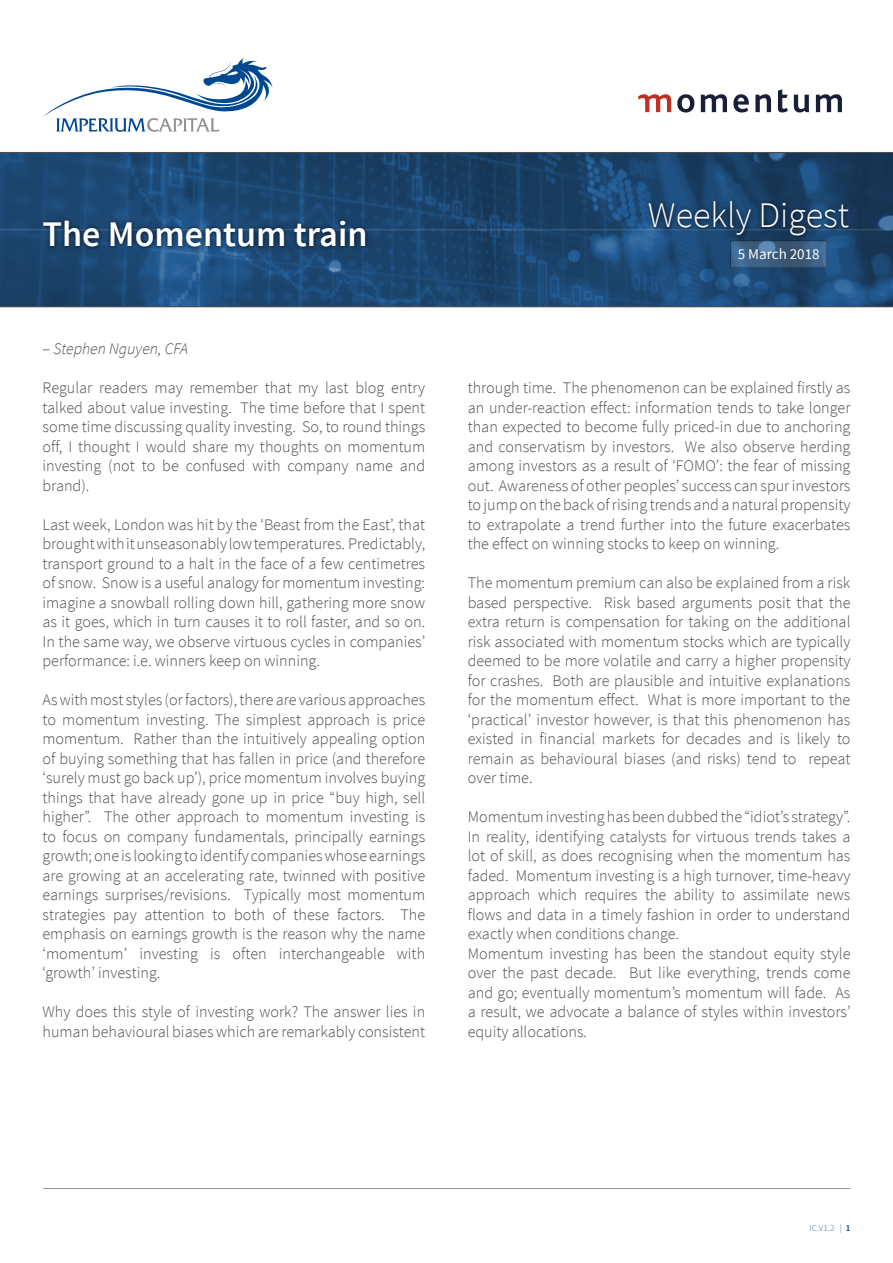
<style>
.page{position:relative;width:893px;height:1263px;background:#fff}
.page>*{position:absolute;margin:0;border:0;box-sizing:border-box;transform-origin:0 0}
.t1{font:600 36px "Source Sans Pro";color:#fff}
.t2{font:300 36px "Source Sans Pro";color:#fff}
.t3{font:300 16.2px/19.5px "Source Sans Pro";color:#4d4d4f;text-align:justify}
.t4{font:italic 300 16.2px "Source Sans Pro";color:#4d4d4f}
.t5{font:15px "Source Sans Pro";color:#fff}
.t6{font:9px "Source Sans Pro";color:#80a4c8}
.s1{font-style:normal}
.s2{font-weight:600;color:#004990}
</style>
<div class="page">
<svg style="left:0;top:153px;width:893px;height:153px;background:#1c4670"></svg>
<hr style="left:0;top:306px;width:893px;height:1px;background:#4d4d4f">
<hr style="left:0;top:152px;width:893px;height:1px;background:#4d4d4f">
<hr style="left:0;top:230px;width:893px;height:1px;background:#fff">
<svg style="left:638px;top:94px;width:33px;height:18px"></svg>
<svg style="left:701px;top:94px;width:26px;height:18px"></svg>
<svg style="left:733px;top:94px;width:16px;height:18px"></svg>
<svg style="left:755px;top:94px;width:16px;height:18px"></svg>
<svg style="left:778px;top:89px;width:10px;height:23px"></svg>
<svg style="left:794px;top:95px;width:15px;height:17px"></svg>
<svg style="left:816px;top:94px;width:26px;height:18px"></svg>
<svg style="left:677px;top:94px;width:17px;height:19px"></svg>
<svg style="left:43px;top:57px;width:230px;height:75px"></svg>
<hr style="left:43px;top:1188px;width:807px;height:1px;background:#939598">
<div style="left:645px;top:197px;width:208px;height:43px;background:#000;opacity:.75"></div>
<div style="left:39px;top:216px;width:331px;height:35px;background:#000;opacity:.75"></div>
<svg style="left:732px;top:243px;width:93px;height:23px;background:#3e6286"></svg>
<h1 class="t1" style="left:43px;top:211px;width:327px">The Momentum train</h1>
<p class="t4" style="left:43px;top:338px;width:147px"><span class="s1">–</span> Stephen Nguyen, CFA</p>
<p class="t3" style="left:43px;top:378px;width:384px">Regular readers may remember that my last blog entry talked about value investing. The time before that I spent some time discussing quality investing. So, to round things off, I thought I would share my thoughts on momentum investing (not to be confused with company name and brand).</p>
<p class="t3" style="left:43px;top:515px;width:384px">Last week, London was hit by the ‘Beast from the East’, that brought with it unseasonably low temperatures. Predictably, transport ground to a halt in the face of a few centimetres of snow. Snow is a useful analogy for momentum investing: imagine a snowball rolling down hill, gathering more snow as it goes, which in turn causes it to roll faster, and so on.<br>In the same way, we observe virtuous cycles in companies’ performance: i.e. winners keep on winning.</p>
<p class="t3" style="left:43px;top:690px;width:384px">As with most styles (or factors), there are various approaches to momentum investing. The simplest approach is price momentum. Rather than the intuitively appealing option of buying something that has fallen in price (and therefore ‘surely must go back up’), price momentum involves buying things that have already gone up in price “buy high, sell higher”. The other approach to momentum investing is to focus on company fundamentals, principally earnings growth; one is looking to identify companies whose earnings are growing at an accelerating rate, twinned with positive earnings surprises/revisions. Typically most momentum strategies pay attention to both of these factors. The emphasis on earnings growth is the reason why the name ‘momentum’ investing is often interchangeable with ‘growth’ investing.</p>
<p class="t3" style="left:43px;top:1002px;width:384px">Why does this style of investing work? The answer lies in human behavioural biases which are remarkably consistent</p>
<h1 class="t2" style="left:648px;top:194px;width:202px">Weekly Digest</h1>
<p class="t5" style="left:738px;top:245px;width:83px">5 March 2018</p>
<p class="t3" style="left:468px;top:378px;width:384px">through time. The phenomenon can be explained firstly as an under-reaction effect: information tends to take longer than expected to become fully priced-in due to anchoring and conservatism by investors. We also observe herding among investors as a result of ‘FOMO’: the fear of missing out. Awareness of other peoples’ success can spur investors to jump on the back of rising trends and a natural propensity to extrapolate a trend further into the future exacerbates the effect on winning stocks to keep on winning.</p>
<p class="t3" style="left:468px;top:573px;width:384px">The momentum premium can also be explained from a risk based perspective. Risk based arguments posit that the extra return is compensation for taking on the additional risk associated with momentum stocks which are typically deemed to be more volatile and carry a higher propensity for crashes. Both are plausible and intuitive explanations for the momentum effect. What is more important to the ‘practical’ investor however, is that this phenomenon has existed in financial markets for decades and is likely to remain as behavioural biases (and risks) tend to repeat over time.</p>
<p class="t3" style="left:468px;top:807px;width:384px;text-align:left">Momentum investing has been dubbed the “idiot’s strategy”.<br>In reality, identifying catalysts for virtuous trends takes a lot of skill, as does recognising when the momentum has faded. Momentum investing is a high turnover, time-heavy approach which requires the ability to assimilate news flows and data in a timely fashion in order to understand exactly when conditions change.<br>Momentum investing has been the standout equity style over the past decade. But like everything, trends come and go; eventually momentum’s momentum will fade. As a result, we advocate a balance of styles within investors’ equity allocations.</p>
<p class="t6" style="left:810px;top:1223px;width:42px">IC.V1.2 | <span class="s2">1</span></p>
</div>
